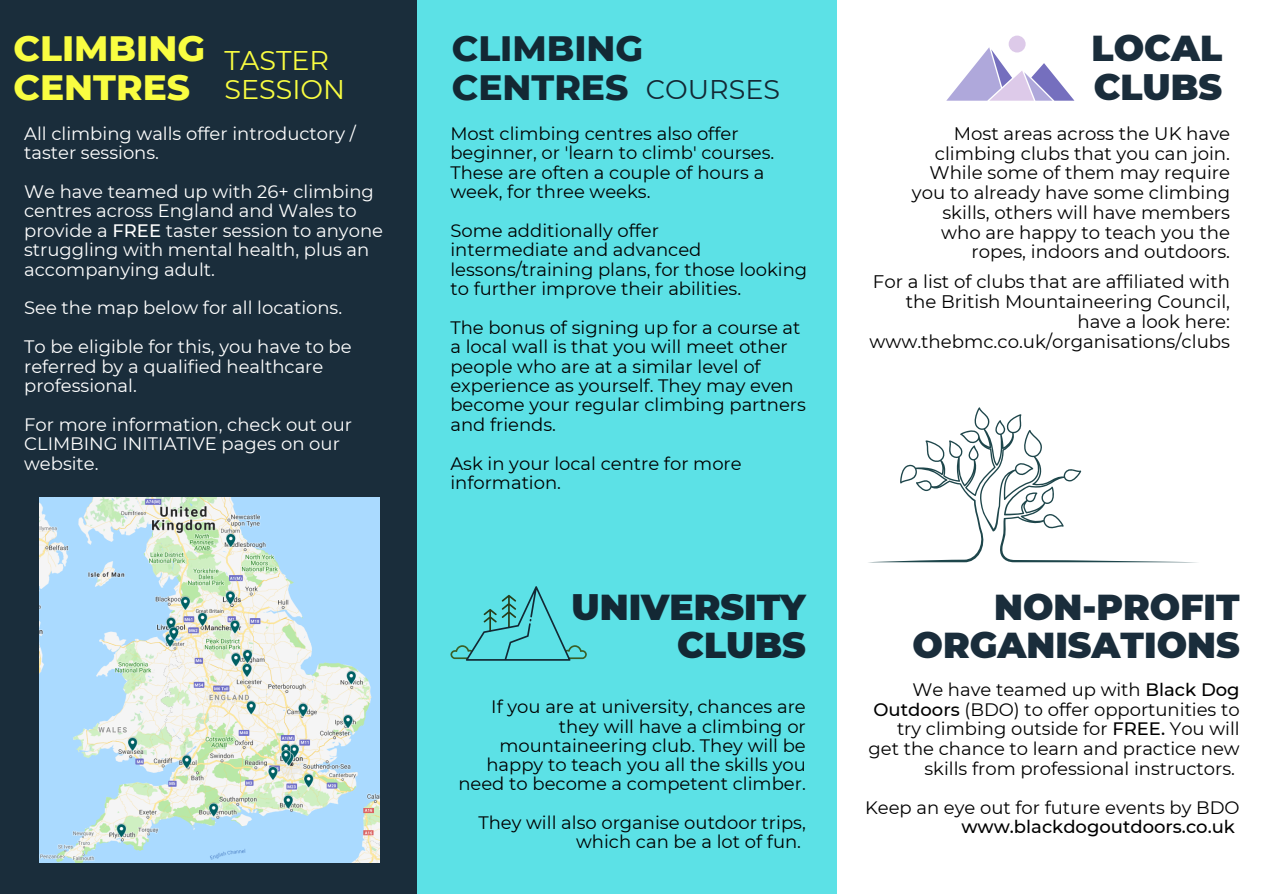
<style>
.page{position:relative;width:1263px;height:894px;background:#fff}
.page>*{position:absolute;margin:0;border:0;box-sizing:border-box;transform-origin:0 0}
.t1{font:900 36px/38.2px "Montserrat";color:#1a2d3b;text-align:right}
.t2{font:800 36px/38.2px "Montserrat";color:#f9fd41}
.t3{font:800 36px/38.2px "Montserrat";color:#132834}
.t4{font:900 36px/38.2px "Montserrat";color:#132834;text-align:right}
.t5{font:27px "Montserrat";color:#f9fd41}
.t6{font:27px "Montserrat";color:#132834}
.t7{font:18.15px/19.6px "Montserrat";color:#000;text-align:right}
.t8{font:18px/19.4px "Montserrat";color:#000}
.t9{font:18px/19.4px "Montserrat";color:#fff}
.t10{font:500 18px "Montserrat";color:#000}
.s1{font-weight:500}
</style>
<div class="page">
<div style="left:0;top:0;width:424px;height:893px;background:#1a2d3b"></div>
<div style="left:418px;top:0;width:418px;height:893px;background:#5ce1e6"></div>
<svg style="left:450px;top:586px;width:136px;height:74px"></svg>
<img style="left:40px;top:497px;width:340px;height:365px">
<svg style="left:946px;top:36px;width:128px;height:65px"></svg>
<svg style="left:874px;top:407px;width:308px;height:155px"></svg>
<p class="t2" style="left:14px;top:29px;width:193px">CLIMBING<br>CENTRES</p>
<p class="t5" style="left:225px;top:44px;width:106px">TASTER</p>
<p class="t5" style="left:225px;top:72px;width:122px">SESSION</p>
<p class="t9" style="left:24px;top:123px;width:333px">All climbing walls offer introductory / taster sessions.</p>
<p class="t9" style="left:24px;top:182px;width:360px">We have teamed up with 26+ climbing centres across England and Wales to provide a <span class="s1">FREE</span> taster session to anyone struggling with mental health, plus an accompanying adult.</p>
<p class="t9" style="left:24px;top:298px;width:320px">See the map below for all locations.</p>
<p class="t9" style="left:24px;top:337px;width:329px">To be eligible for this, you have to be referred by a qualified healthcare professional.</p>
<p class="t9" style="left:24px;top:414px;width:329px">For more information, check out our<br>CLIMBING INITIATIVE pages on our website.</p>
<p class="t3" style="left:452px;top:29px;width:193px">CLIMBING<br>CENTRES</p>
<p class="t6" style="left:646px;top:73px;width:136px">COURSES</p>
<p class="t8" style="left:450px;top:123px;width:326px">Most climbing centres also offer beginner, or 'learn to climb' courses.<br>These are often a couple of hours a week, for three weeks.</p>
<p class="t8" style="left:450px;top:220px;width:358px">Some additionally offer<br>intermediate and advanced lessons/training plans, for those looking to further improve their abilities.</p>
<p class="t8" style="left:450px;top:317px;width:357px">The bonus of signing up for a course at a local wall is that you will meet other people who are at a similar level of experience as yourself. They may even become your regular climbing partners and friends.</p>
<p class="t8" style="left:450px;top:453px;width:293px">Ask in your local centre for more information.</p>
<p class="t4" style="left:572px;top:587px;width:236px">UNIVERSITY<br>CLUBS</p>
<p class="t8" style="left:458px;top:697px;width:349px;text-align:right">If you are at university, chances are they will have a climbing or mountaineering club. They will be happy to teach you all the skills you need to become a competent climber.</p>
<p class="t8" style="left:478px;top:812px;width:329px;text-align:right">They will also organise outdoor trips, which can be a lot of fun.</p>
<p class="t1" style="left:1092px;top:29px;width:132px">LOCAL</p>
<p class="t1" style="left:1094px;top:67px;width:130px">CLUBS</p>
<p class="t7" style="left:912px;top:124px;width:320px">Most areas across the UK have climbing clubs that you can join.<br>While some of them may require you to already have some climbing skills, others will have members who are happy to teach you the ropes, indoors and outdoors.</p>
<p class="t7" style="left:869px;top:272px;width:362px">For a list of clubs that are affiliated with the British Mountaineering Council, have a look here: www.thebmc.co.uk/organisations/clubs</p>
<p class="t1" style="left:912px;top:587px;width:329px">NON-PROFIT<br>ORGANISATIONS</p>
<p class="t8" style="left:869px;top:679px;width:373px;text-align:right">We have teamed up with <span class="s1">Black Dog Outdoors</span> (BDO) to offer opportunities to try climbing outside for <span class="s1">FREE.</span> You will get the chance to learn and practice new skills from professional instructors.</p>
<p class="t8" style="left:865px;top:797px;width:376px">Keep an eye out for future events by BDO</p>
<p class="t10" style="left:961px;top:815px;width:275px">www.blackdogoutdoors.co.uk</p>
</div>
